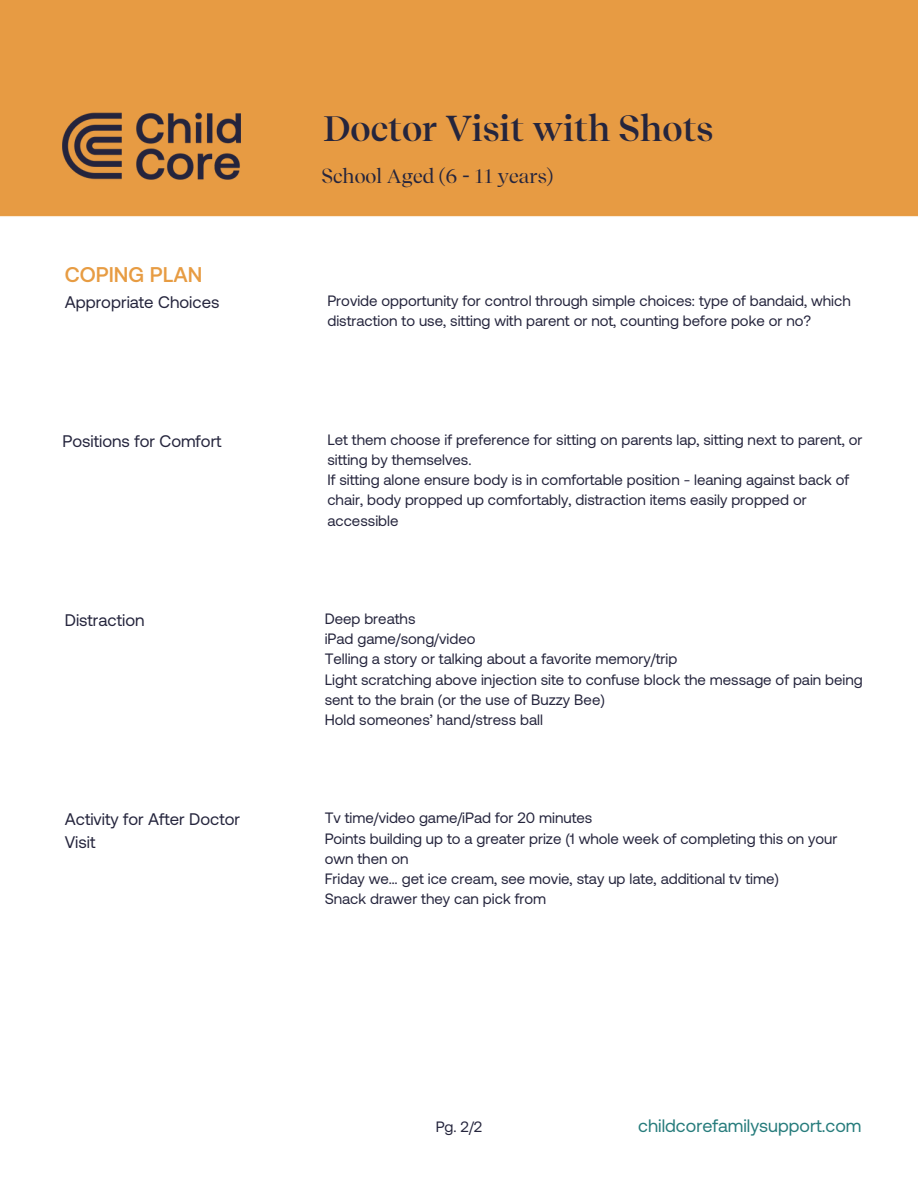
<style>
.page{position:relative;width:918px;height:1188px;background:#fff}
.page>*{position:absolute;margin:0;border:0;box-sizing:border-box;transform-origin:0 0}
.t1{font:600 36px "Recife Display Web";color:#25253d}
.t2{font:500 21.3px "Aeonik";color:#e79c43}
.t3{font:19.8px "Recife Display Web";color:#25253d}
.t4{font:18px "Aeonik";color:#277c7c}
.t5{font:16.8px/22.5px "Aeonik";color:#25253d}
.t6{font:15px/20.2px "Aeonik";color:#25253d}
</style>
<div class="page">
<div style="left:0;top:0;width:918px;height:217px;background:#e79b43"></div>
<img style="left:63px;top:112px;width:177px;height:69px">
<h1 class="t1" style="left:323px;top:107px;width:391px">Doctor Visit with Shots</h1>
<h3 class="t3" style="left:321px;top:164px;width:233px">School Aged (6 - 11 years)</h3>
<h2 class="t2" style="left:65px;top:261px;width:139px">COPING PLAN</h2>
<p class="t5" style="left:65px;top:290px;width:156px">Appropriate Choices</p>
<p class="t6" style="left:327px;top:290px;width:525px">Provide opportunity for control through simple choices: type of bandaid, which distraction to use, sitting with parent or not, counting before poke or no?</p>
<p class="t5" style="left:63px;top:429px;width:161px">Positions for Comfort</p>
<p class="t6" style="left:327px;top:428px;width:537px">Let them choose if preference for sitting on parents lap, sitting next to parent, or sitting by themselves.<br>If sitting alone ensure body is in comfortable position - leaning against back of chair, body propped up comfortably, distraction items easily propped or accessible</p>
<p class="t5" style="left:65px;top:608px;width:81px">Distraction</p>
<p class="t6" style="left:325px;top:608px;width:540px">Deep breaths<br>iPad game/song/video<br>Telling a story or talking about a favorite memory/trip<br>Light scratching above injection site to confuse block the message of pain being sent to the brain (or the use of Buzzy Bee)<br>Hold someones’ hand/stress ball</p>
<p class="t5" style="left:65px;top:807px;width:177px">Activity for After Doctor<br>Visit</p>
<p class="t6" style="left:325px;top:807px;width:514px">Tv time/video game/iPad for 20 minutes<br>Points building up to a greater prize (1 whole week of completing this on your own then on<br>Friday we… get ice cream, see movie, stay up late, additional tv time)<br>Snack drawer they can pick from</p>
<p class="t6" style="left:436px;top:1116px;width:48px">Pg. 2/2</p>
<p class="t4" style="left:638px;top:1114px;width:225px">childcorefamilysupport.com</p>
</div>
